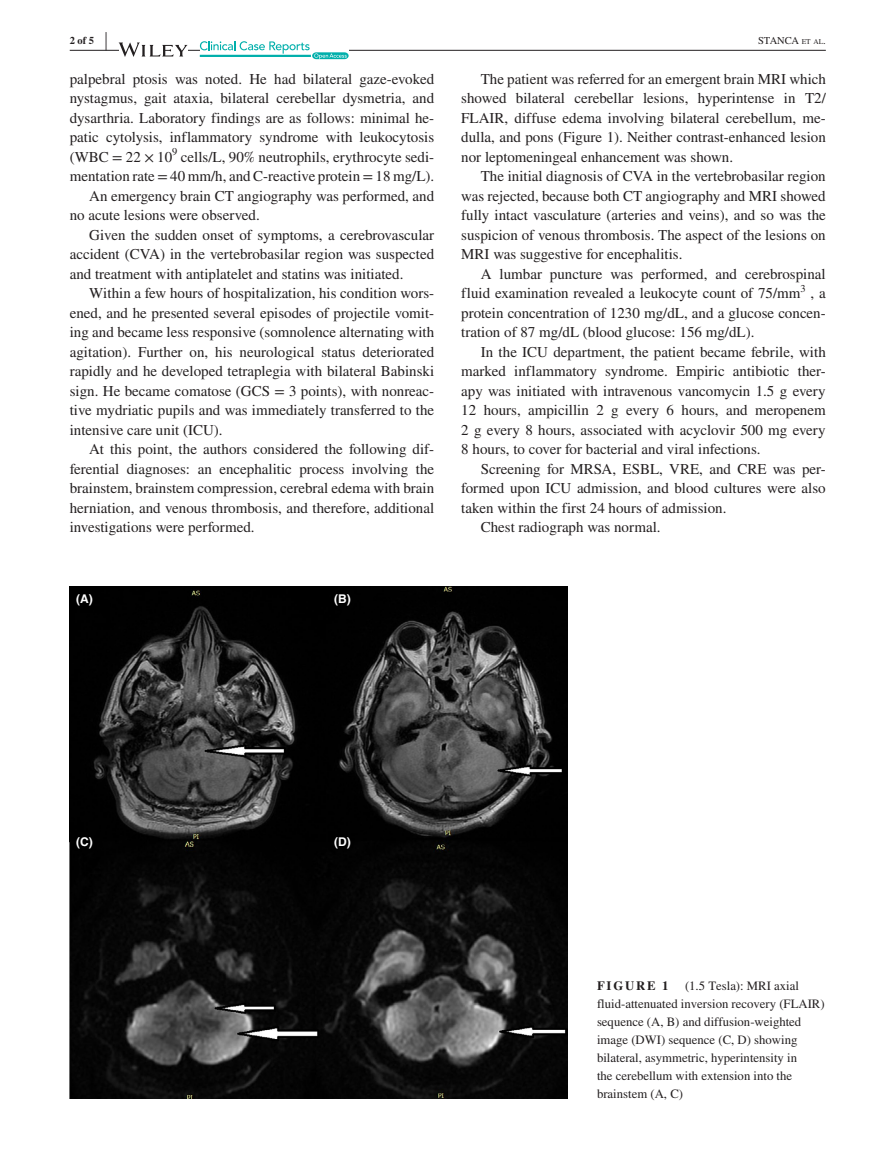
<style>
.page{position:relative;width:893px;height:1174px;background:#fff}
.page>*{position:absolute;margin:0;border:0;box-sizing:border-box;transform-origin:0 0}
.t1{font:700 25.95px "STIX";color:#231f20;scale:.36 1}
.t2{font:15px/19.5px "STIX";color:#231f20;text-align:justify}
.t3{font:12.75px/18px "STIX";color:#231f20}
.t4{font:700 12.75px "STIX";letter-spacing:.14em;color:#231f20}
.t5{font:700 12px "Helvetica";color:#fff}
.t6{font:10.5px "STIX";letter-spacing:-.015em;color:#231f20}
.t7{font:700 10.5px "STIX";color:#231f20}
.t8{font:10.5px "STIX";color:#231f20}
.s1{font-size:7.35px}
</style>
<div class="page">
<hr style="left:70px;top:50px;width:756px;height:1px;background:#231f20">
<svg style="left:119px;top:42px;width:69px;height:15px"></svg>
<svg style="left:200px;top:41px;width:149px;height:18px"></svg>
<img style="left:70px;top:587px;width:497px;height:511px">
<p class="t7" style="left:70px;top:34px;width:26px">2 of 5</p>
<h1 class="t1" style="left:105px;top:26px;width:7px">|</h1>
<p class="t6" style="left:758px;top:33px;width:69px">STANCA <span class="s1">et al</span>.</p>
<p class="t2" style="left:70px;top:70px;width:366px">palpebral ptosis was noted. He had bilateral gaze-evoked nystagmus, gait ataxia, bilateral cerebellar dysmetria, and dysarthria. Laboratory findings are as follows: minimal he&shy;patic cytolysis, inflammatory syndrome with leukocytosis (WBC = 22 × 10</p>
<p class="t2" style="left:461px;top:70px;width:366px;text-indent:19px">The patient was referred for an emergent brain MRI which showed bilateral cerebellar lesions, hyperintense in T2/ FLAIR, diffuse edema involving bilateral cerebellum, me&shy;dulla, and pons (Figure 1). Neither contrast-enhanced lesion nor leptomeningeal enhancement was shown.</p>
<p class="t2" style="left:461px;top:167px;width:366px;text-indent:19px">The initial diagnosis of CVA in the vertebrobasilar region was rejected, because both CT angiography and MRI showed fully intact vasculature (arteries and veins), and so was the suspicion of venous thrombosis. The aspect of the lesions on MRI was suggestive for encephalitis.</p>
<p class="t2" style="left:461px;top:265px;width:366px;text-indent:19px">A lumbar puncture was performed, and cerebrospinal fluid examination revealed a leukocyte count of 75/mm</p>
<p class="t8" style="left:172px;top:144px;width:7px">9</p>
<p class="t2" style="left:181px;top:148px;width:255px">cells/L, 90% neutrophils, erythrocyte sedi-</p>
<p class="t2" style="left:70px;top:167px;width:366px">mentation rate = 40 mm/h, and C-reactive protein = 18 mg/L).</p>
<p class="t2" style="left:89px;top:187px;width:347px">An emergency brain CT angiography was performed, and</p>
<p class="t2" style="left:70px;top:206px;width:192px">no acute lesions were observed.</p>
<p class="t2" style="left:89px;top:226px;width:347px">Given the sudden onset of symptoms, a cerebrovascular</p>
<p class="t2" style="left:70px;top:245px;width:366px">accident (CVA) in the vertebrobasilar region was suspected</p>
<p class="t2" style="left:70px;top:265px;width:335px">and treatment with antiplatelet and statins was initiated.</p>
<p class="t2" style="left:89px;top:284px;width:346px">Within a few hours of hospitalization, his condition wors-</p>
<p class="t2" style="left:70px;top:304px;width:366px">ened, and he presented several episodes of projectile vomit-</p>
<p class="t2" style="left:70px;top:323px;width:366px">ing and became less responsive (somnolence alternating with</p>
<p class="t2" style="left:70px;top:343px;width:366px">agitation). Further on, his neurological status deteriorated</p>
<p class="t2" style="left:70px;top:362px;width:366px">rapidly and he developed tetraplegia with bilateral Babinski</p>
<p class="t2" style="left:70px;top:382px;width:366px">sign. He became comatose (GCS = 3 points), with nonreac-</p>
<p class="t2" style="left:70px;top:401px;width:366px">tive mydriatic pupils and was immediately transferred to the</p>
<p class="t2" style="left:70px;top:421px;width:154px">intensive care unit (ICU).</p>
<p class="t2" style="left:89px;top:440px;width:346px">At this point, the authors considered the following dif-</p>
<p class="t2" style="left:70px;top:460px;width:366px">ferential diagnoses: an encephalitic process involving the</p>
<p class="t2" style="left:70px;top:479px;width:366px">brainstem, brainstem compression, cerebral edema with brain</p>
<p class="t2" style="left:70px;top:499px;width:366px">herniation, and venous thrombosis, and therefore, additional</p>
<p class="t2" style="left:70px;top:518px;width:186px">investigations were performed.</p>
<p class="t8" style="left:801px;top:281px;width:7px">3</p>
<p class="t2" style="left:461px;top:284px;width:366px;text-indent:349px">, a protein concentration of 1230 mg/dL, and a glucose concen&shy;tration of 87 mg/dL (blood glucose: 156 mg/dL).</p>
<p class="t2" style="left:461px;top:343px;width:366px;text-indent:20px">In the ICU department, the patient became febrile, with marked inflammatory syndrome. Empiric antibiotic ther&shy;apy was initiated with intravenous vancomycin 1.5 g every 12 hours, ampicillin 2 g every 6 hours, and meropenem 2 g every 8 hours, associated with acyclovir 500 mg every 8 hours, to cover for bacterial and viral infections.</p>
<p class="t2" style="left:481px;top:460px;width:346px">Screening for MRSA, ESBL, VRE, and CRE was per-</p>
<p class="t2" style="left:461px;top:479px;width:366px">formed upon ICU admission, and blood cultures were also</p>
<p class="t2" style="left:461px;top:499px;width:267px">taken within the first 24 hours of admission.</p>
<p class="t2" style="left:481px;top:518px;width:181px">Chest radiograph was normal.</p>
<p class="t5" style="left:76px;top:591px;width:18px">(A)</p>
<p class="t5" style="left:334px;top:591px;width:18px">(B)</p>
<p class="t5" style="left:76px;top:834px;width:18px">(C)</p>
<p class="t5" style="left:334px;top:834px;width:18px">(D)</p>
<p class="t4" style="left:597px;top:978px;width:73px">FIGURE 1</p>
<p class="t3" style="left:597px;top:977px;width:229px;text-indent:88px">(1.5 Tesla): MRI axial fluid-attenuated inversion recovery (FLAIR) sequence (A, B) and diffusion-weighted image (DWI) sequence (C, D) showing bilateral, asymmetric, hyperintensity in<br>the cerebellum with extension into the brainstem (A, C)</p>
</div>
